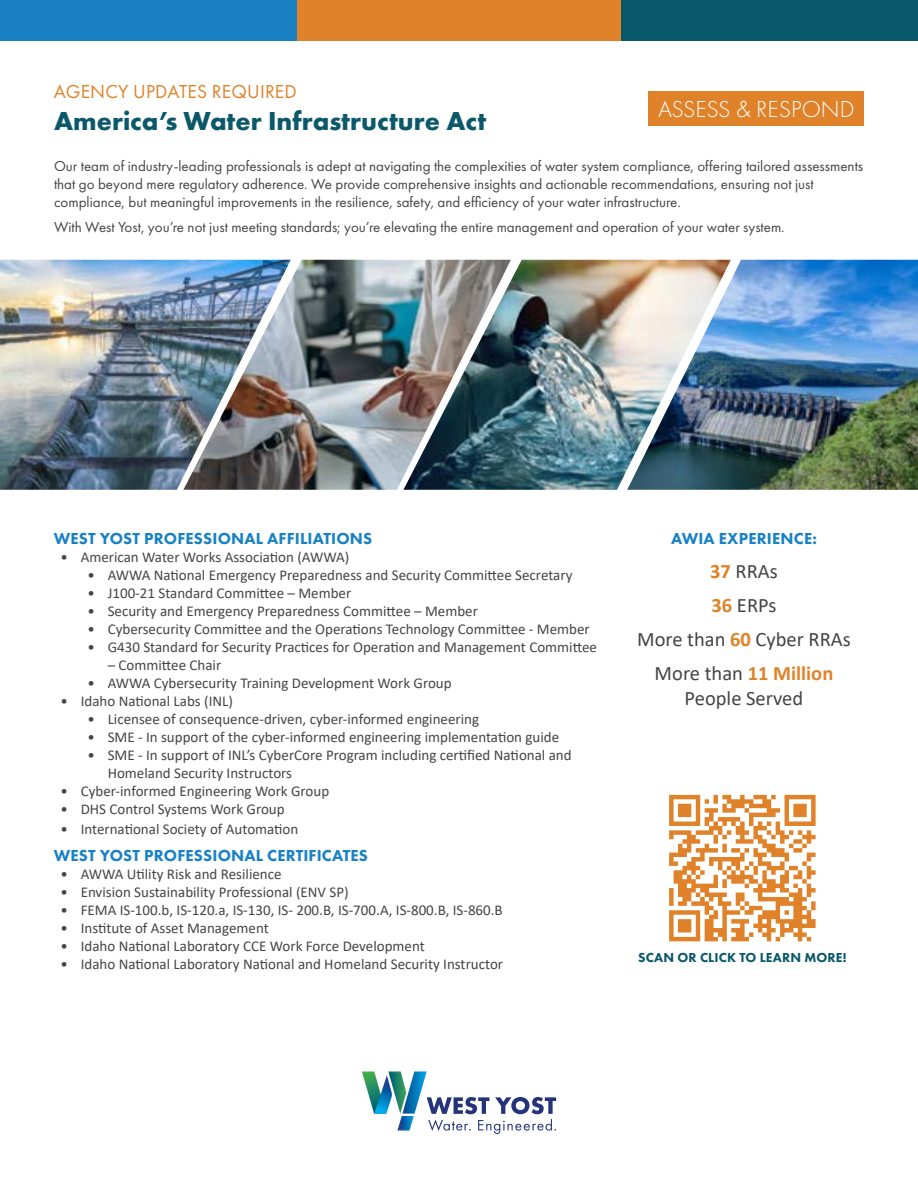
<style>
.page{position:relative;width:918px;height:1188px;background:#fff}
.page>*{position:absolute;margin:0;border:0;box-sizing:border-box;transform-origin:0 0}
.t1{font:700 27px "Futura PT";color:#0b586a}
.t2{font:300 24px "Futura PT";color:#fff}
.t3{font:20.55px/33.9px "Calibri";color:#454545;text-align:center}
.t4{font:19.5px "Futura PT";letter-spacing:.01em;color:#e08229}
.t5{font:800 16.5px "Futura PT";letter-spacing:.01em;color:#1881c5}
.t6{font:15px/18px "Calibri";color:#454545}
.t7{font:15px/18px "Futura PT";color:#454545}
.t8{font:800 13.5px "Futura PT";letter-spacing:.01em;color:#09586a}
.s1{font-weight:700;color:#e08228}
</style>
<div class="page">
<div style="left:0;top:0;width:297px;height:40px;background:#1981c4"></div>
<div style="left:297px;top:0;width:324px;height:40px;background:#e08229"></div>
<div style="left:621px;top:0;width:297px;height:40px;background:#09586a"></div>
<div style="left:649px;top:91px;width:215px;height:35px;background:#e08229"></div>
<img style="left:388px;top:1071px;width:14px;height:43px">
<img style="left:362px;top:1071px;width:14px;height:42px">
<img style="left:374px;top:1075px;width:18px;height:39px">
<img style="left:402px;top:1071px;width:25px;height:43px">
<img style="left:397px;top:1116px;width:17px;height:15px">
<svg style="left:427px;top:1097px;width:129px;height:37px"></svg>
<img style="left:511px;top:260px;width:116px;height:230px">
<img style="left:291px;top:260px;width:220px;height:230px">
<img style="left:0;top:260px;width:291px;height:230px">
<img style="left:627px;top:260px;width:291px;height:230px">
<svg style="left:669px;top:795px;width:147px;height:146px"></svg>
<h3 class="t4" style="left:54px;top:80px;width:245px">AGENCY UPDATES REQUIRED</h3>
<h1 class="t1" style="left:54px;top:104px;width:434px">America’s Water Infrastructure Act</h1>
<h2 class="t2" style="left:658px;top:96px;width:198px">ASSESS &amp; RESPOND</h2>
<p class="t7" style="left:54px;top:157px;width:811px">Our team of industry-leading professionals is adept at navigating the complexities of water system compliance, offering tailored assessments that go beyond mere regulatory adherence. We provide comprehensive insights and actionable recommendations, ensuring not just compliance, but meaningful improvements in the resilience, safety, and efficiency of your water infrastructure.</p>
<p class="t7" style="left:54px;top:218px;width:732px">With West Yost, you’re not just meeting standards; you’re elevating the entire management and operation of your water system.</p>
<p class="t5" style="left:54px;top:529px;width:320px">WEST YOST PROFESSIONAL AFFILIATIONS</p>
<p class="t6" style="left:60px;top:548px;width:290px">• American Water Works Association (AWWA)</p>
<p class="t6" style="left:87px;top:566px;width:487px">• AWWA National Emergency Preparedness and Security Committee Secretary</p>
<p class="t6" style="left:87px;top:584px;width:265px">• J100-21 Standard Committee – Member</p>
<p class="t6" style="left:87px;top:602px;width:392px">• Security and Emergency Preparedness Committee – Member</p>
<p class="t6" style="left:87px;top:620px;width:504px">• Cybersecurity Committee and the Operations Technology Committee - Member</p>
<p class="t6" style="left:87px;top:638px;width:511px">• G430 Standard for Security Practices for Operation and Management Committee</p>
<p class="t6" style="left:108px;top:656px;width:115px">– Committee Chair</p>
<p class="t6" style="left:87px;top:674px;width:366px">• AWWA Cybersecurity Training Development Work Group</p>
<p class="t6" style="left:60px;top:692px;width:174px">• Idaho National Labs (INL)</p>
<p class="t6" style="left:87px;top:710px;width:393px">• Licensee of consequence-driven, cyber-informed engineering</p>
<p class="t6" style="left:87px;top:728px;width:473px">• SME - In support of the cyber-informed engineering implementation guide</p>
<p class="t6" style="left:108px;top:746px;width:466px;text-indent:-20px">• SME - In support of INL’s CyberCore Program including certified National and<br>Homeland Security Instructors</p>
<p class="t6" style="left:60px;top:782px;width:270px">• Cyber-informed Engineering Work Group</p>
<p class="t6" style="left:60px;top:800px;width:226px">• DHS Control Systems Work Group</p>
<p class="t6" style="left:60px;top:820px;width:239px">• International Society of Automation</p>
<p class="t5" style="left:54px;top:845px;width:316px">WEST YOST PROFESSIONAL CERTIFICATES</p>
<p class="t6" style="left:60px;top:864px;width:223px">• AWWA Utility Risk and Resilience</p>
<p class="t6" style="left:60px;top:882px;width:290px">• Envision Sustainability Professional (ENV SP)</p>
<p class="t6" style="left:60px;top:900px;width:444px">• FEMA IS-100.b, IS-120.a, IS-130, IS- 200.B, IS-700.A, IS-800.B, IS-860.B</p>
<p class="t6" style="left:60px;top:918px;width:210px">• Institute of Asset Management</p>
<p class="t6" style="left:60px;top:936px;width:366px">• Idaho National Laboratory CCE Work Force Development</p>
<p class="t6" style="left:60px;top:954px;width:444px">• Idaho National Laboratory National and Homeland Security Instructor</p>
<p class="t5" style="left:671px;top:529px;width:147px">AWIA EXPERIENCE:</p>
<h3 class="t3" style="left:637px;top:554px;width:215px"><span class="s1">37</span> RRAs<br><span class="s1">36</span> ERPs<br>More than <span class="s1">60</span> Cyber RRAs<br>More than <span class="s1">11 Million</span></h3>
<h3 class="t3" style="left:685px;top:680px;width:120px">People Served</h3>
<p class="t8" style="left:638px;top:949px;width:210px">SCAN OR CLICK TO LEARN MORE!</p>
</div>
